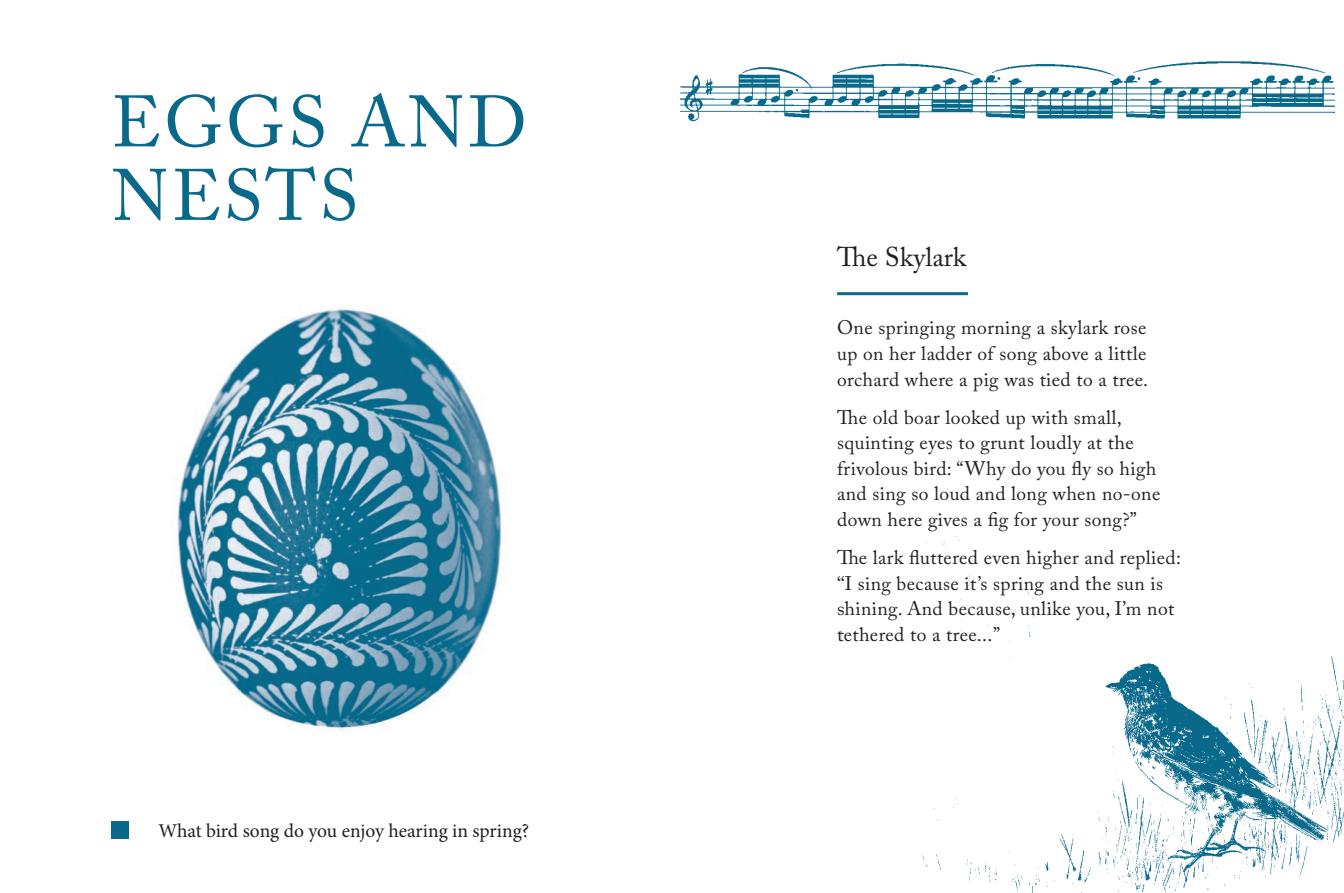
<style>
.page{position:relative;width:1344px;height:893px;background:#fff}
.page>*{position:absolute;margin:0;border:0;box-sizing:border-box;transform-origin:0 0}
.t1{font:72px/73.5px "Adobe Caslon Pro";letter-spacing:.04em;color:#09698a}
.para_01{font:27px "Adobe Caslon Pro";color:#231f20}
.para_3{font:19.5px/25.5px "Adobe Caslon Pro";letter-spacing:.02em;color:#231f20}
.para_01-2{font:19.5px "Minion Pro";letter-spacing:-.005em;color:#231f20}
</style>
<div class="page">
<img style="left:175px;top:306px;width:327px;height:425px">
<div style="left:112px;top:821px;width:17px;height:18px;background:#09698a"></div>
<hr style="left:837px;top:292px;width:131px;height:3px;background:#09698a">
<img style="left:679px;top:61px;width:656px;height:61px">
<img style="left:922px;top:536px;width:422px;height:357px">
<p class="t1" style="left:112px;top:85px;width:416px">EGGS AND<br>NESTS</p>
<p class="para_01-2" style="left:158px;top:818px;width:372px">What bird song do you enjoy hearing in spring?</p>
<p class="para_01" style="left:837px;top:241px;width:131px">The Skylark</p>
<p class="para_3" style="left:837px;top:315px;width:313px;text-align:justify">One springing morning a skylark rose up on her ladder of song above a little orchard where a pig was tied to a tree.</p>
<p class="para_3" style="left:837px;top:404px;width:325px">The old boar looked up with small, squinting eyes to grunt loudly at the frivolous bird: “Why do you fly so high and sing so loud and long when no-one down here gives a fig for your song?”</p>
<p class="para_3" style="left:837px;top:545px;width:345px">The lark fluttered even higher and replied: “I sing because it’s spring and the sun is shining. And because, unlike you, I’m not tethered to a tree...”</p>
</div>
